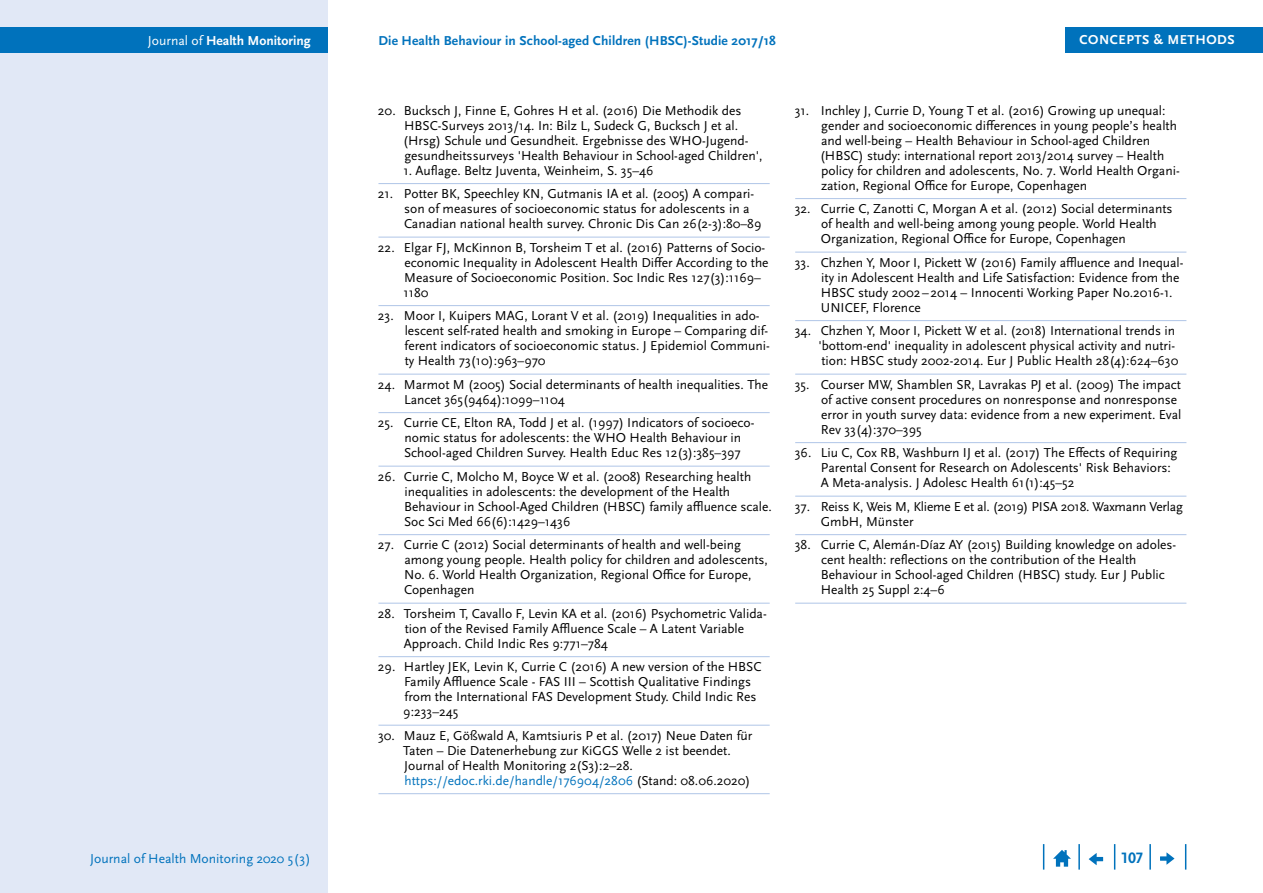
<style>
.page{position:relative;width:1263px;height:893px;background:#fff}
.page>*{position:absolute;margin:0;border:0;box-sizing:border-box;transform-origin:0 0}
.t1{font:700 15.75px "Scala Sans Pro";color:#0072bc}
.t2{font:13.65px "Scala Sans Pro";color:#0072bc}
.t3{font:700 13.65px "Scala Sans Pro";color:#fff}
.Literaturverzeichnis{font:13.5px/15px "Scala Sans Pro";color:#000}
.t4{font:700 13.5px "Scala Sans Pro";letter-spacing:.01em;color:#0072bc}
.t5{font:700 13.5px "Scala Sans Pro";letter-spacing:.04em;color:#fff}
.s1{font-weight:400}
.s2{color:#0072bc}
</style>
<div class="page">
<div style="left:0;top:0;width:327px;height:893px;background:#e1e8f6"></div>
<div style="left:0;top:28px;width:327px;height:25px;background:#0072bc"></div>
<svg style="left:1185px;top:844px;width:1px;height:26px"></svg>
<hr style="left:1149px;top:844px;width:2px;height:26px;background:#0072bc">
<svg style="left:1114px;top:844px;width:1px;height:26px"></svg>
<hr style="left:1078px;top:844px;width:2px;height:26px;background:#0072bc">
<svg style="left:1043px;top:844px;width:1px;height:26px"></svg>
<svg style="left:1053px;top:850px;width:18px;height:17px"></svg>
<svg style="left:1089px;top:853px;width:14px;height:12px"></svg>
<svg style="left:1160px;top:852px;width:14px;height:13px"></svg>
<div style="left:1065px;top:28px;width:198px;height:25px;background:#0072bc"></div>
<hr style="left:795px;top:198px;width:391px;height:1px;background:#afc5e7">
<hr style="left:795px;top:252px;width:391px;height:1px;background:#afc5e7">
<hr style="left:795px;top:320px;width:391px;height:1px;background:#afc5e7">
<hr style="left:795px;top:374px;width:391px;height:1px;background:#afc5e7">
<hr style="left:795px;top:442px;width:391px;height:1px;background:#afc5e7">
<hr style="left:795px;top:496px;width:391px;height:1px;background:#afc5e7">
<hr style="left:795px;top:534px;width:391px;height:1px;background:#afc5e7">
<hr style="left:795px;top:603px;width:391px;height:1px;background:#afc5e7">
<hr style="left:378px;top:183px;width:392px;height:1px;background:#afc5e7">
<hr style="left:378px;top:237px;width:392px;height:1px;background:#afc5e7">
<hr style="left:378px;top:305px;width:392px;height:1px;background:#afc5e7">
<hr style="left:378px;top:374px;width:392px;height:1px;background:#afc5e7">
<hr style="left:378px;top:412px;width:392px;height:1px;background:#afc5e7">
<hr style="left:378px;top:466px;width:392px;height:1px;background:#afc5e7">
<hr style="left:378px;top:534px;width:392px;height:1px;background:#afc5e7">
<hr style="left:378px;top:603px;width:392px;height:1px;background:#afc5e7">
<hr style="left:378px;top:656px;width:392px;height:1px;background:#afc5e7">
<hr style="left:378px;top:725px;width:392px;height:1px;background:#afc5e7">
<hr style="left:378px;top:793px;width:392px;height:1px;background:#afc5e7">
<p class="t3" style="left:148px;top:33px;width:164px"><span class="s1">Journal of</span> Health Monitoring</p>
<p class="t4" style="left:378px;top:33px;width:399px">Die Health Behaviour in School-aged Children (HBSC)-Studie 2017/18</p>
<p class="t5" style="left:1079px;top:32px;width:157px">CONCEPTS &amp; METHODS</p>
<p class="Literaturverzeichnis" style="left:403px;top:103px;width:361px;text-indent:-25px">20. Bucksch J, Finne E, Gohres H et al. (2016) Die Methodik des HBSC-Surveys 2013/14. In: Bilz L, Sudeck G, Bucksch J et al. (Hrsg) Schule und Gesundheit. Ergebnisse des WHO-Jugend&shy;gesundheitssurveys 'Health Behaviour in School-aged Children',</p>
<p class="Literaturverzeichnis" style="left:403px;top:163px;width:252px">1. Auflage. Beltz Juventa, Weinheim, S. 35–46</p>
<p class="Literaturverzeichnis" style="left:404px;top:186px;width:359px;text-indent:-26px">21. Potter BK, Speechley KN, Gutmanis IA et al. (2005) A compari&shy;son of measures of socioeconomic status for adolescents in a<br>Canadian national health survey. Chronic Dis Can 26(2-3):80–89</p>
<p class="Literaturverzeichnis" style="left:403px;top:240px;width:367px;text-indent:-25px">22. Elgar FJ, McKinnon B, Torsheim T et al. (2016) Patterns of Socio&shy;economic Inequality in Adolescent Health Differ According to the Measure of Socioeconomic Position. Soc Indic Res 127(3):1169– 1180</p>
<p class="Literaturverzeichnis" style="left:405px;top:308px;width:367px;text-indent:-27px">23. Moor I, Kuipers MAG, Lorant V et al. (2019) Inequalities in ado&shy;lescent self-rated health and smoking in Europe – Comparing dif&shy;ferent indicators of socioeconomic status. J Epidemiol Communi&shy;ty Health 73(10):963–970</p>
<p class="Literaturverzeichnis" style="left:404px;top:377px;width:365px;text-indent:-26px">24. Marmot M (2005) Social determinants of health inequalities. The<br>Lancet 365(9464):1099–1104</p>
<p class="Literaturverzeichnis" style="left:404px;top:415px;width:352px;text-indent:-26px">25. Currie CE, Elton RA, Todd J et al. (1997) Indicators of socioeco&shy;nomic status for adolescents: the WHO Health Behaviour in<br>School-aged Children Survey. Health Educ Res 12(3):385–397</p>
<p class="Literaturverzeichnis" style="left:404px;top:469px;width:369px;text-indent:-26px">26. Currie C, Molcho M, Boyce W et al. (2008) Researching health inequalities in adolescents: the development of the Health Behaviour in School-Aged Children (HBSC) family affluence scale.<br>Soc Sci Med 66(6):1429–1436</p>
<p class="Literaturverzeichnis" style="left:404px;top:537px;width:365px;text-indent:-26px">27. Currie C (2012) Social determinants of health and well-being among young people. Health policy for children and adolescents, No. 6. World Health Organization, Regional Office for Europe, Copenhagen</p>
<p class="Literaturverzeichnis" style="left:404px;top:606px;width:364px;text-indent:-26px">28. Torsheim T, Cavallo F, Levin KA et al. (2016) Psychometric Valida&shy;tion of the Revised Family Affluence Scale – A Latent Variable<br>Approach. Child Indic Res 9:771–784</p>
<p class="Literaturverzeichnis" style="left:403px;top:659px;width:360px;text-indent:-25px">29. Hartley JEK, Levin K, Currie C (2016) A new version of the HBSC Family Affluence Scale - FAS III – Scottish Qualitative Findings from the International FAS Development Study. Child Indic Res 9:233–245</p>
<p class="Literaturverzeichnis" style="left:403px;top:728px;width:351px;text-indent:-25px">30. Mauz E, Gößwald A, Kamtsiuris P et al. (2017) Neue Daten für Taten – Die Datenerhebung zur KiGGS Welle 2 ist beendet.<br>Journal of Health Monitoring 2(S3):2–28. <span class="s2">https://edoc.rki.de/handle/176904/2806</span> (Stand: 08.06.2020)</p>
<p class="Literaturverzeichnis" style="left:820px;top:103px;width:360px;text-indent:-25px">31. Inchley J, Currie D, Young T et al. (2016) Growing up unequal: gender and socioeconomic differences in young people’s health and well-being – Health Behaviour in School-aged Children (HBSC) study: international report 2013/2014 survey – Health policy for children and adolescents, No. 7. World Health Organi&shy;zation, Regional Office for Europe, Copenhagen</p>
<p class="Literaturverzeichnis" style="left:821px;top:201px;width:353px;text-indent:-26px">32. Currie C, Zanotti C, Morgan A et al. (2012) Social determinants of health and well-being among young people. World Health<br>Organization, Regional Office for Europe, Copenhagen</p>
<p class="Literaturverzeichnis" style="left:821px;top:255px;width:364px;text-indent:-26px">33. Chzhen Y, Moor I, Pickett W (2016) Family affluence and Inequal&shy;ity in Adolescent Health and Life Satisfaction: Evidence from the HBSC study 2002 –2014 – Innocenti Working Paper No.2016-1.<br>UNICEF, Florence</p>
<p class="Literaturverzeichnis" style="left:818px;top:323px;width:361px;text-indent:-23px">34. Chzhen Y, Moor I, Pickett W et al. (2018) International trends in 'bottom-end' inequality in adolescent physical activity and nutri&shy;tion: HBSC study 2002-2014. Eur J Public Health 28(4):624–630</p>
<p class="Literaturverzeichnis" style="left:821px;top:377px;width:362px;text-indent:-26px">35. Courser MW, Shamblen SR, Lavrakas PJ et al. (2009) The impact of active consent procedures on nonresponse and nonresponse error in youth survey data: evidence from a new experiment. Eval Rev 33(4):370–395</p>
<p class="Literaturverzeichnis" style="left:821px;top:445px;width:358px;text-indent:-26px">36. Liu C, Cox RB, Washburn IJ et al. (2017) The Effects of Requiring<br>Parental Consent for Research on Adolescents' Risk Behaviors:<br>A Meta-analysis. J Adolesc Health 61(1):45–52</p>
<p class="Literaturverzeichnis" style="left:821px;top:499px;width:364px;text-indent:-26px">37. Reiss K, Weis M, Klieme E et al. (2019) PISA 2018. Waxmann Verlag<br>GmbH, Münster</p>
<p class="Literaturverzeichnis" style="left:821px;top:537px;width:357px;text-indent:-26px">38. Currie C, Alemán-Díaz AY (2015) Building knowledge on adoles&shy;cent health: reflections on the contribution of the Health Behaviour in School-aged Children (HBSC) study. Eur J Public Health 25 Suppl 2:4–6</p>
<p class="t2" style="left:90px;top:850px;width:222px">Journal of Health Monitoring 2020 5(3)</p>
<p class="t1" style="left:1122px;top:849px;width:23px">107</p>
</div>
